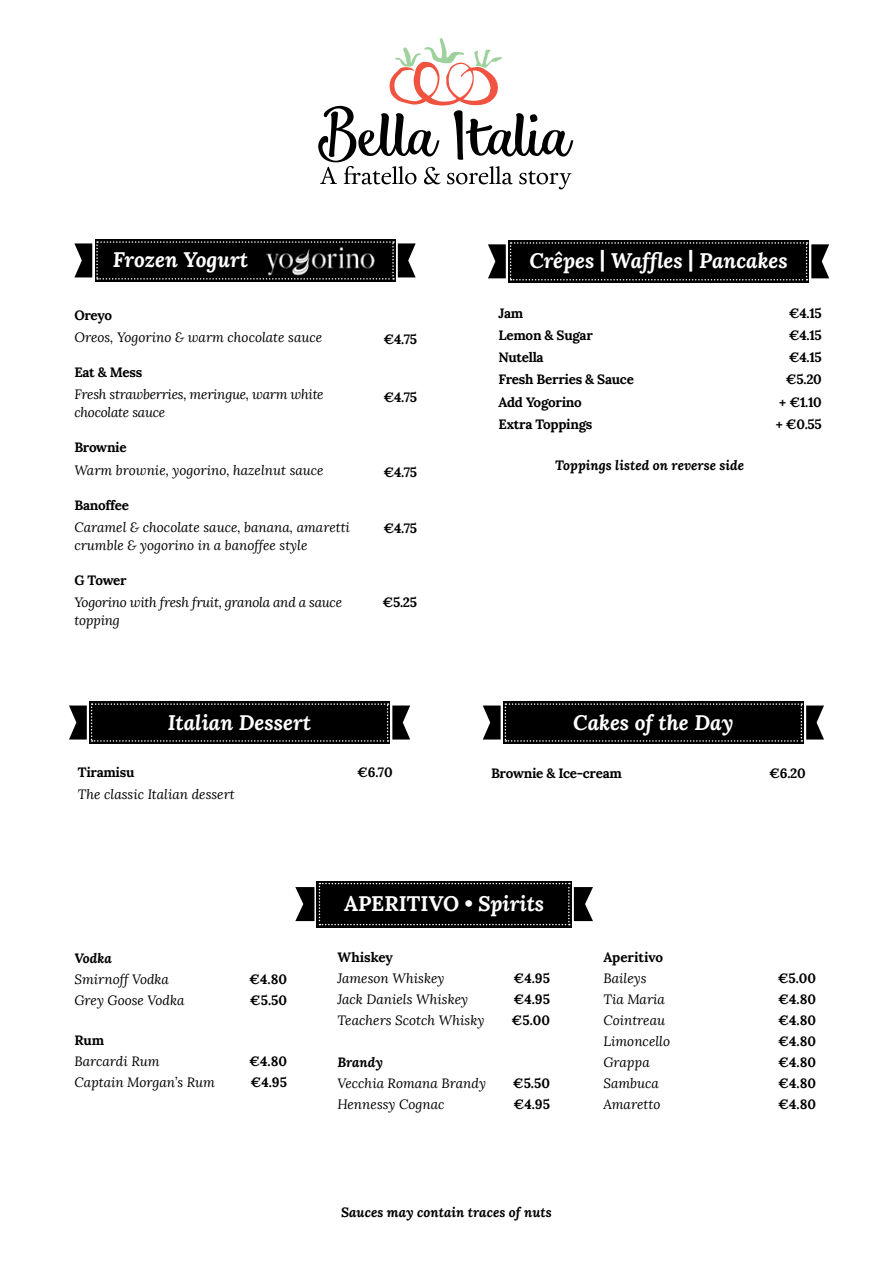
<style>
.page{position:relative;width:893px;height:1263px;background:#fff}
.page>*{position:absolute;margin:0;border:0;box-sizing:border-box;transform-origin:0 0}
.t1{font:italic 700 21px "Lora";color:#fff}
.t2{font:700 21px "Lora";color:#fff}
.t3{font:italic 13.5px/18px "Lora";color:#000}
.t4{font:700 13.5px/22.2px "Lora";letter-spacing:-.02em;color:#000;text-align:right}
.t5{font:italic 13.5px/18px "Lora";letter-spacing:-.02em;color:#000}
.t6{font:italic 700 13.5px "Lora";color:#000}
.t7{font:700 13.5px "Lora";color:#000}
.s1{font-style:normal}
.s2{font-style:italic}
</style>
<div class="page">
<div style="left:95px;top:239px;width:300px;height:43px;background:#000"></div>
<svg style="left:508px;top:240px;width:301px;height:43px;background:#070707"></svg>
<svg style="left:74px;top:241px;width:342px;height:39px"></svg>
<svg style="left:488px;top:242px;width:341px;height:38px;background:#111"></svg>
<div style="left:89px;top:701px;width:301px;height:43px;background:#000"></div>
<div style="left:503px;top:701px;width:301px;height:43px;background:#000"></div>
<svg style="left:69px;top:703px;width:341px;height:39px"></svg>
<svg style="left:483px;top:703px;width:341px;height:39px"></svg>
<img style="left:258px;top:243px;width:122px;height:36px">
<svg style="left:318px;top:38px;width:255px;height:151px"></svg>
<svg style="left:317px;top:881px;width:255px;height:46px"></svg>
<svg style="left:295px;top:883px;width:298px;height:42px;background:#141414"></svg>
<h1 class="t1" style="left:113px;top:245px;width:137px">Frozen Yogurt</h1>
<h1 class="t1" style="left:529px;top:246px;width:260px">Crêpes <span class="s1">|</span> Waffles <span class="s1">|</span> Pancakes</h1>
<p class="t4" style="left:74px;top:304px;width:39px">Oreyo</p>
<p class="t3" style="left:74px;top:328px;width:249px">Oreos, Yogorino &amp; warm chocolate sauce</p>
<p class="t4" style="left:74px;top:361px;width:69px">Eat &amp; Mess</p>
<p class="t5" style="left:74px;top:386px;width:251px">Fresh strawberries, meringue, warm white chocolate sauce</p>
<p class="t4" style="left:74px;top:436px;width:54px">Brownie</p>
<p class="t3" style="left:74px;top:461px;width:251px">Warm brownie, yogorino, hazelnut sauce</p>
<p class="t4" style="left:74px;top:493px;width:56px">Banoffee</p>
<p class="t3" style="left:74px;top:518px;width:277px">Caramel &amp; chocolate sauce, banana, amaretti crumble &amp; yogorino in a banoffee style</p>
<p class="t4" style="left:74px;top:569px;width:54px">G Tower</p>
<p class="t5" style="left:74px;top:593px;width:269px">Yogorino with fresh fruit, granola and a sauce topping</p>
<p class="t4" style="left:384px;top:328px;width:35px">€4.75</p>
<p class="t4" style="left:384px;top:386px;width:35px">€4.75</p>
<p class="t4" style="left:384px;top:461px;width:35px">€4.75</p>
<p class="t4" style="left:384px;top:517px;width:35px">€4.75</p>
<p class="t4" style="left:382px;top:591px;width:36px">€5.25</p>
<p class="t4" style="left:499px;top:302px;width:137px;text-align:left">Jam<br>Lemon &amp; Sugar<br>Nutella<br>Fresh Berries &amp; Sauce<br>Add Yogorino<br>Extra Toppings</p>
<p class="t6" style="left:555px;top:456px;width:191px">Toppings listed on reverse side</p>
<p class="t4" style="left:776px;top:302px;width:48px">€4.15 €4.15 €4.15 €5.20 + €1.10 + €0.55</p>
<h1 class="t1" style="left:168px;top:708px;width:145px">Italian Dessert</h1>
<h1 class="t1" style="left:573px;top:708px;width:162px">Cakes of the Day</h1>
<p class="t4" style="left:78px;top:761px;width:58px">Tiramisu</p>
<p class="t4" style="left:357px;top:761px;width:37px">€6.70</p>
<p class="t3" style="left:78px;top:786px;width:158px">The classic Italian dessert</p>
<p class="t4" style="left:491px;top:762px;width:132px">Brownie &amp; Ice-cream</p>
<p class="t4" style="left:769px;top:762px;width:38px">€6.20</p>
<p class="t6" style="left:74px;top:949px;width:39px">Vodka</p>
<p class="t3" style="left:74px;top:970px;width:96px">Smirnoff Vodka</p>
<p class="t4" style="left:249px;top:968px;width:39px">€4.80</p>
<p class="t3" style="left:74px;top:991px;width:112px">Grey Goose Vodka</p>
<p class="t4" style="left:250px;top:989px;width:39px">€5.50</p>
<p class="t4" style="left:74px;top:1029px;width:31px">Rum</p>
<p class="t3" style="left:74px;top:1052px;width:87px">Barcardi Rum</p>
<p class="t4" style="left:249px;top:1050px;width:39px">€4.80</p>
<p class="t3" style="left:74px;top:1073px;width:142px">Captain Morgan’s Rum</p>
<p class="t4" style="left:250px;top:1071px;width:38px">€4.95</p>
<h1 class="t2" style="left:344px;top:890px;width:202px">APERITIVO • <span class="s2">Spirits</span></h1>
<p class="t7" style="left:337px;top:949px;width:57px">Whiskey</p>
<p class="t3" style="left:337px;top:970px;width:109px">Jameson Whiskey</p>
<p class="t4" style="left:513px;top:967px;width:38px">€4.95</p>
<p class="t3" style="left:337px;top:991px;width:132px">Jack Daniels Whiskey</p>
<p class="t4" style="left:513px;top:988px;width:38px">€4.95</p>
<p class="t3" style="left:337px;top:1012px;width:148px">Teachers Scotch Whisky</p>
<p class="t4" style="left:512px;top:1009px;width:40px">€5.00</p>
<p class="t6" style="left:337px;top:1053px;width:47px">Brandy</p>
<p class="t3" style="left:337px;top:1075px;width:150px">Vecchia Romana Brandy</p>
<p class="t4" style="left:513px;top:1072px;width:39px">€5.50</p>
<p class="t3" style="left:337px;top:1096px;width:109px">Hennessy Cognac</p>
<p class="t4" style="left:513px;top:1093px;width:38px">€4.95</p>
<p class="t6" style="left:341px;top:1203px;width:212px">Sauces may contain traces of nuts</p>
<p class="t7" style="left:603px;top:949px;width:61px">Aperitivo</p>
<p class="t3" style="left:603px;top:970px;width:45px">Baileys</p>
<p class="t4" style="left:778px;top:967px;width:40px">€5.00</p>
<p class="t3" style="left:603px;top:991px;width:63px">Tia Maria</p>
<p class="t4" style="left:778px;top:988px;width:39px">€4.80</p>
<p class="t3" style="left:603px;top:1012px;width:63px">Cointreau</p>
<p class="t4" style="left:778px;top:1009px;width:39px">€4.80</p>
<p class="t3" style="left:603px;top:1033px;width:68px">Limoncello</p>
<p class="t4" style="left:778px;top:1030px;width:39px">€4.80</p>
<p class="t3" style="left:603px;top:1054px;width:48px">Grappa</p>
<p class="t4" style="left:778px;top:1051px;width:39px">€4.80</p>
<p class="t3" style="left:603px;top:1075px;width:57px">Sambuca</p>
<p class="t4" style="left:778px;top:1072px;width:39px">€4.80</p>
<p class="t3" style="left:603px;top:1096px;width:58px">Amaretto</p>
<p class="t4" style="left:778px;top:1093px;width:39px">€4.80</p>
</div>
